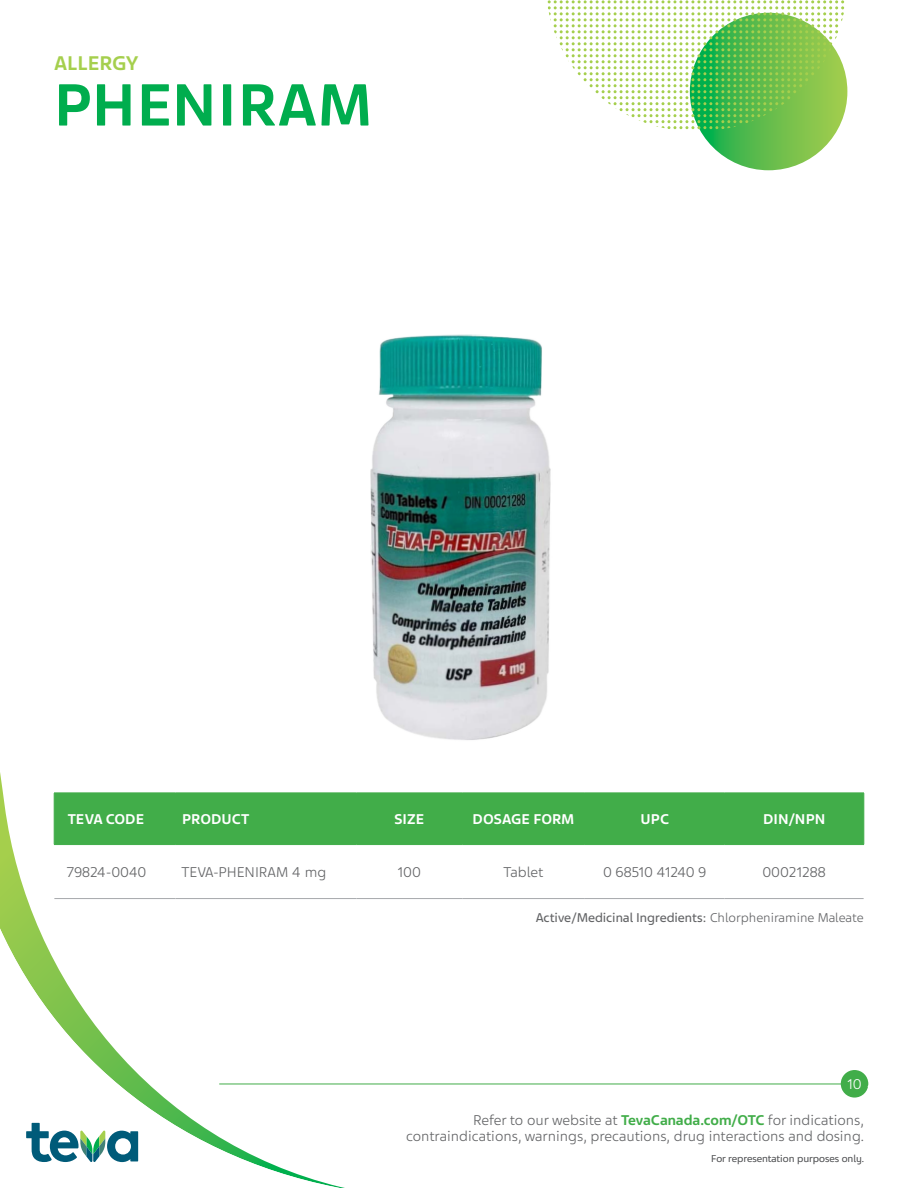
<style>
.page{position:relative;width:918px;height:1188px;background:#fff}
.page>*{position:absolute;margin:0;border:0;box-sizing:border-box;transform-origin:0 0}
.t1{font:700 63px "Teva Sans";letter-spacing:.015em;color:#00ad4e}
.t2{font:700 21px "Teva Sans";color:#a5cf4d}
.t3{font:300 15px/16px "Teva Sans";color:#636466;text-align:right}
.t4{font:700 15px "Teva Sans";color:#fff}
.t5{font:300 15px "Teva Sans";letter-spacing:-.045em;color:#636466}
.t6{font:300 15px "Teva Sans";letter-spacing:-.03em;color:#636466}
.t7{font:300 15px "Teva Sans";letter-spacing:-.02em;color:#636466}
.t8{font:300 15px "Teva Sans";color:#fff}
.t9{font:13.5px "Teva Sans";color:#636466}
.t10{font:300 10.5px "Teva Sans";color:#636466}
.s1{font-weight:300}
.s2{font-weight:700;color:#41ad49}
</style>
<div class="page">
<svg style="left:690px;top:13px;width:157px;height:157px;background:#5fbc4c"></svg>
<svg style="left:548px;top:0;width:300px;height:129px"></svg>
<svg style="left:0;top:772px;width:407px;height:416px"></svg>
<svg style="left:26px;top:1123px;width:112px;height:39px"></svg>
<hr style="left:219px;top:1084px;width:645px;height:1px;background:#41ad49">
<div style="left:841px;top:1070px;width:27px;height:28px;background:#41ad49;border-radius:50%"></div>
<div style="left:55px;top:794px;width:809px;height:50px;background:#41ad49"></div>
<hr style="left:175px;top:793px;width:1px;height:51px;background:#41ad49">
<hr style="left:54px;top:793px;width:122px;height:1px;background:#41ad49">
<hr style="left:54px;top:793px;width:1px;height:51px;background:#41ad49">
<hr style="left:176px;top:793px;width:180px;height:1px;background:#41ad49">
<hr style="left:356px;top:793px;width:106px;height:1px;background:#41ad49">
<hr style="left:462px;top:793px;width:123px;height:1px;background:#41ad49">
<hr style="left:585px;top:793px;width:140px;height:1px;background:#41ad49">
<hr style="left:725px;top:793px;width:139px;height:1px;background:#41ad49">
<hr style="left:864px;top:793px;width:1px;height:51px;background:#41ad49">
<hr style="left:54px;top:844px;width:122px;height:1px;background:#41ad49">
<hr style="left:176px;top:844px;width:180px;height:1px;background:#41ad49">
<hr style="left:356px;top:844px;width:106px;height:1px;background:#41ad49">
<hr style="left:462px;top:844px;width:123px;height:1px;background:#41ad49">
<hr style="left:585px;top:844px;width:140px;height:1px;background:#41ad49">
<hr style="left:725px;top:844px;width:139px;height:1px;background:#41ad49">
<hr style="left:54px;top:898px;width:122px;height:1px;background:#a7a9ac">
<hr style="left:176px;top:898px;width:180px;height:1px;background:#a7a9ac">
<hr style="left:356px;top:898px;width:106px;height:1px;background:#a7a9ac">
<hr style="left:462px;top:898px;width:123px;height:1px;background:#a7a9ac">
<hr style="left:585px;top:898px;width:140px;height:1px;background:#a7a9ac">
<hr style="left:725px;top:898px;width:139px;height:1px;background:#a7a9ac">
<img style="left:370px;top:334px;width:181px;height:406px">
<h2 class="t2" style="left:54px;top:50px;width:86px">ALLERGY</h2>
<h1 class="t1" style="left:54px;top:67px;width:320px">PHENIRAM</h1>
<p class="t4" style="left:68px;top:810px;width:78px">TEVA CODE</p>
<p class="t4" style="left:182px;top:810px;width:69px">PRODUCT</p>
<p class="t4" style="left:395px;top:810px;width:31px">SIZE</p>
<p class="t4" style="left:473px;top:810px;width:103px">DOSAGE FORM</p>
<p class="t4" style="left:641px;top:810px;width:30px">UPC</p>
<p class="t4" style="left:763px;top:810px;width:64px">DIN/NPN</p>
<p class="t6" style="left:67px;top:863px;width:81px">79824-0040</p>
<p class="t3" style="left:181px;top:864px;width:146px">TEVA-PHENIRAM 4 mg</p>
<p class="t3" style="left:398px;top:864px;width:25px">100</p>
<p class="t3" style="left:504px;top:864px;width:41px">Tablet</p>
<p class="t5" style="left:603px;top:863px;width:105px">0 68510 41240 9</p>
<p class="t7" style="left:762px;top:863px;width:65px">00021288</p>
<p class="t9" style="left:536px;top:910px;width:329px">Active/Medicinal Ingredients: <span class="s1">Chlorpheniramine Maleate</span></p>
<p class="t8" style="left:847px;top:1075px;width:16px">10</p>
<p class="t3" style="left:406px;top:1112px;width:459px">Refer to our website at <span class="s2">TevaCanada.com/OTC</span> for indications, contraindications, warnings, precautions, drug interactions and dosing.</p>
<p class="t10" style="left:711px;top:1152px;width:154px">For representation purposes only.</p>
</div>
